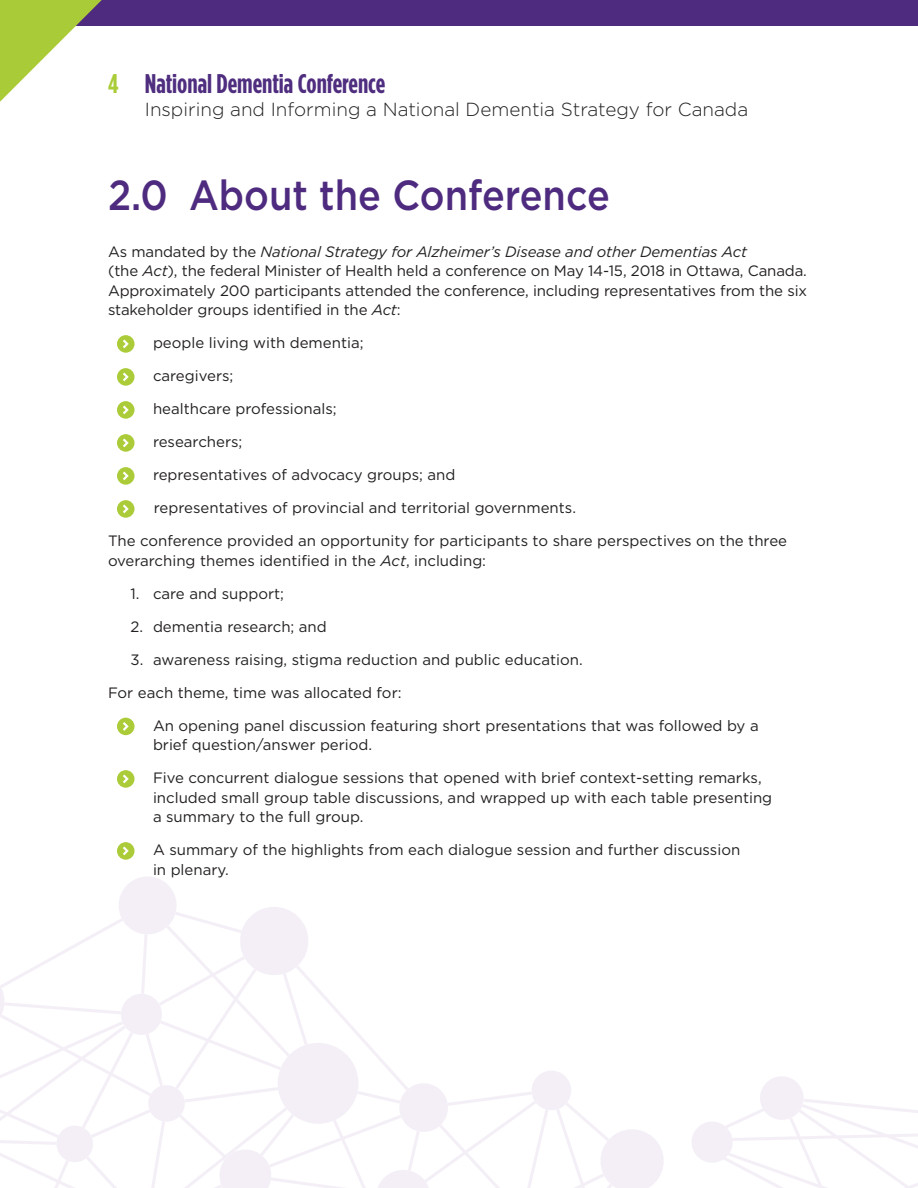
<style>
.page{position:relative;width:918px;height:1188px;background:#fff}
.page>*{position:absolute;margin:0;border:0;box-sizing:border-box;transform-origin:0 0}
.t1{font:500 42px "Gotham HTF";color:#4e2b7f;scale:.9 1}
.t2{font:700 27px "Gotham Condensed";color:#4f2d7f}
.t3{font:700 27px "Gotham Condensed";color:#aacc39}
.t4{font:300 18.9px "Gotham HTF";color:#231f20}
.t5{font:15px/19.5px "Gotham HTF";color:#231f20}
.s1{font-style:italic}
</style>
<div class="page">
<svg style="left:0;top:877px;width:918px;height:311px"></svg>
<div style="left:0;top:0;width:918px;height:26px;background:#4f2b7f"></div>
<svg style="left:0;top:0;width:102px;height:102px"></svg>
<div style="left:117px;top:335px;width:18px;height:18px;background:#abcc38;border-radius:50%"></div>
<svg style="left:123px;top:340px;width:6px;height:8px"></svg>
<div style="left:117px;top:368px;width:18px;height:18px;background:#abcc38;border-radius:50%"></div>
<svg style="left:123px;top:373px;width:6px;height:8px"></svg>
<div style="left:117px;top:401px;width:18px;height:18px;background:#abcc38;border-radius:50%"></div>
<svg style="left:123px;top:406px;width:6px;height:8px"></svg>
<div style="left:117px;top:434px;width:18px;height:18px;background:#abcc38;border-radius:50%"></div>
<svg style="left:123px;top:439px;width:6px;height:8px"></svg>
<div style="left:117px;top:467px;width:18px;height:18px;background:#abcc38;border-radius:50%"></div>
<svg style="left:123px;top:472px;width:6px;height:8px"></svg>
<div style="left:117px;top:500px;width:18px;height:18px;background:#abcc38;border-radius:50%"></div>
<svg style="left:123px;top:505px;width:6px;height:8px"></svg>
<div style="left:117px;top:718px;width:18px;height:17px;background:#abcc38;border-radius:50%"></div>
<svg style="left:123px;top:722px;width:6px;height:9px"></svg>
<div style="left:117px;top:770px;width:18px;height:18px;background:#abcc38;border-radius:50%"></div>
<svg style="left:123px;top:775px;width:6px;height:8px"></svg>
<div style="left:117px;top:842px;width:18px;height:18px;background:#abcc38;border-radius:50%"></div>
<svg style="left:123px;top:847px;width:6px;height:8px"></svg>
<h2 class="t3" style="left:108px;top:68px;width:12px">4</h2>
<h2 class="t2" style="left:145px;top:68px;width:242px">National Dementia Conference</h2>
<p class="t4" style="left:145px;top:99px;width:605px">Inspiring and Informing a National Dementia Strategy for Canada</p>
<h1 class="t1" style="left:108px;top:172px;width:559px">2.0 About the Conference</h1>
<p class="t5" style="left:108px;top:241px;width:701px">As mandated by the <span class="s1">National Strategy for Alzheimer’s Disease and other Dementias Act<br></span>(the <span class="s1">Act</span>), the federal Minister of Health held a conference on May 14-15, 2018 in Ottawa, Canada.<br>Approximately 200 participants attended the conference, including representatives from the six stakeholder groups identified in the <span class="s1">Act</span>:</p>
<p class="t5" style="left:153px;top:333px;width:212px">people living with dementia;</p>
<p class="t5" style="left:153px;top:366px;width:82px">caregivers;</p>
<p class="t5" style="left:153px;top:399px;width:185px">healthcare professionals;</p>
<p class="t5" style="left:153px;top:432px;width:91px">researchers;</p>
<p class="t5" style="left:153px;top:465px;width:304px">representatives of advocacy groups; and</p>
<p class="t5" style="left:154px;top:498px;width:424px">representatives of provincial and territorial governments.</p>
<p class="t5" style="left:108px;top:531px;width:681px">The conference provided an opportunity for participants to share perspectives on the three overarching themes identified in the <span class="s1">Act</span>, including:</p>
<p class="t5" style="left:130px;top:583px;width:155px">1. care and support;</p>
<p class="t5" style="left:130px;top:616px;width:198px">2. dementia research; and</p>
<p class="t5" style="left:130px;top:649px;width:454px">3. awareness raising, stigma reduction and public education.</p>
<p class="t5" style="left:108px;top:682px;width:295px">For each theme, time was allocated for:</p>
<p class="t5" style="left:153px;top:715px;width:607px">An opening panel discussion featuring short presentations that was followed by a brief question/answer period.</p>
<p class="t5" style="left:153px;top:768px;width:621px">Five concurrent dialogue sessions that opened with brief context-setting remarks, included small group table discussions, and wrapped up with each table presenting a summary to the full group.</p>
<p class="t5" style="left:153px;top:840px;width:589px">A summary of the highlights from each dialogue session and further discussion in plenary.</p>
</div>
